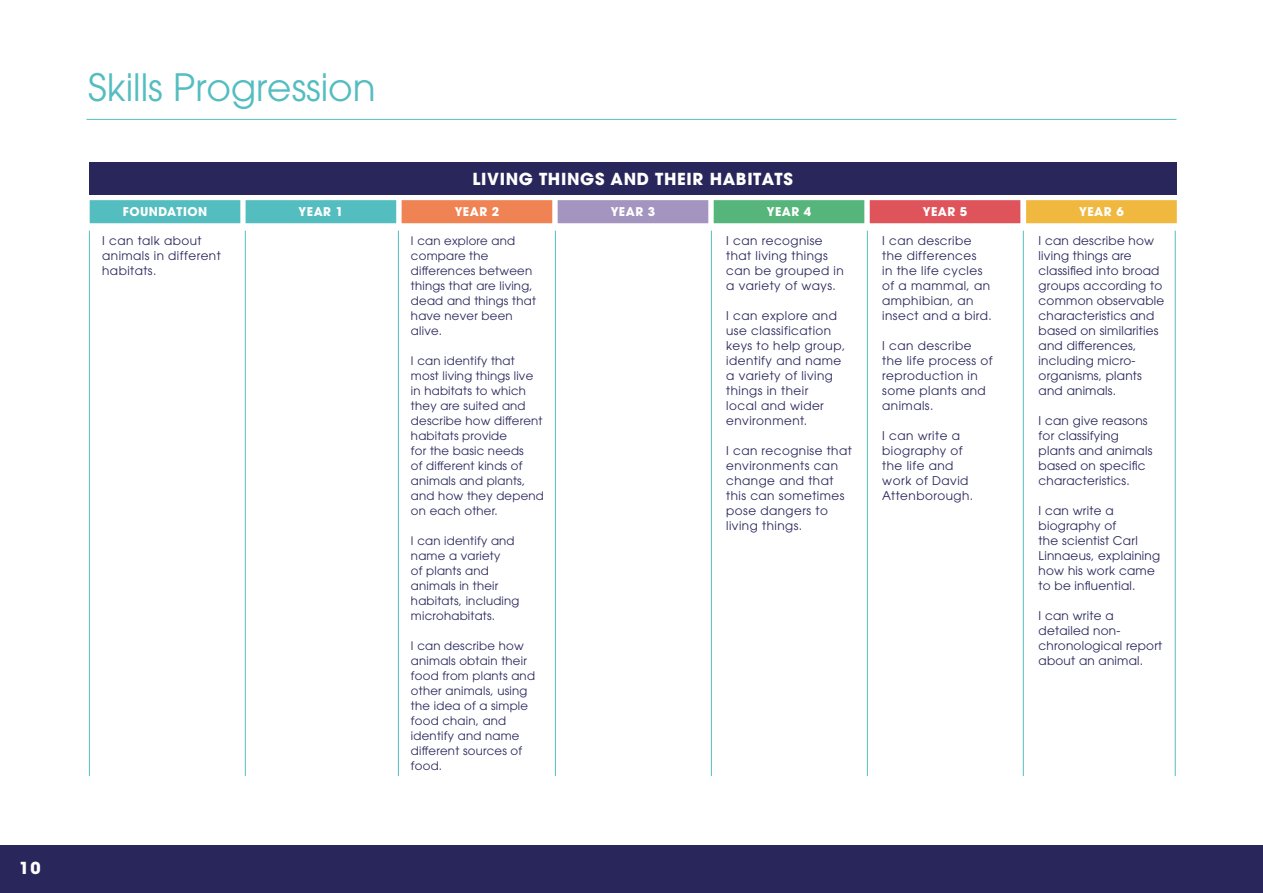
<style>
.page{position:relative;width:1263px;height:893px;background:#fff}
.page>*{position:absolute;margin:0;border:0;box-sizing:border-box;transform-origin:0 0}
.t1{font:37.5px "ITC Avant Garde Pro";color:#54bdc0}
.t2{font:700 16.5px "ITC Avant Garde Pro";letter-spacing:.04em;color:#fff}
.t3{font:12px/15px "ITC Avant Garde Pro";letter-spacing:.04em;color:#28265b}
.t4{font:12px/15px "ITC Avant Garde Pro";letter-spacing:.02em;color:#28265b}
.t5{font:700 12px "ITC Avant Garde Pro";letter-spacing:.04em;color:#fff}
.t6{font:11.7px/15px "ITC Avant Garde Pro";letter-spacing:.02em;color:#28265b}
</style>
<div class="page">
<div style="left:0;top:845px;width:1263px;height:48px;background:#28265b"></div>
<hr style="left:87px;top:119px;width:1089px;height:1px;background:#54bdc0">
<div style="left:246px;top:200px;width:150px;height:23px;background:#54bdc0;border:2px solid #54bdc0"></div>
<div style="left:90px;top:200px;width:150px;height:23px;background:#54bdc0;border:2px solid #54bdc0"></div>
<hr style="left:398px;top:231px;width:1px;height:545px;background:#54bdc0">
<hr style="left:555px;top:231px;width:1px;height:545px;background:#54bdc0">
<hr style="left:711px;top:231px;width:1px;height:545px;background:#54bdc0">
<hr style="left:867px;top:231px;width:1px;height:545px;background:#54bdc0">
<hr style="left:1023px;top:231px;width:1px;height:545px;background:#54bdc0">
<hr style="left:1175px;top:231px;width:1px;height:545px;background:#54bdc0">
<div style="left:402px;top:200px;width:150px;height:23px;background:#f08354;border:2px solid #f08354"></div>
<div style="left:558px;top:200px;width:150px;height:23px;background:#a394c0;border:2px solid #a394c0"></div>
<div style="left:714px;top:200px;width:150px;height:23px;background:#55b57a;border:2px solid #55b57a"></div>
<div style="left:870px;top:200px;width:150px;height:23px;background:#df535b;border:2px solid #df535b"></div>
<div style="left:1026px;top:200px;width:151px;height:23px;background:#f0b83f;border:2px solid #f0b83f"></div>
<div style="left:89px;top:162px;width:1087px;height:33px;background:#28265b"></div>
<hr style="left:245px;top:231px;width:1px;height:545px;background:#54bdc0">
<hr style="left:89px;top:231px;width:1px;height:545px;background:#54bdc0">
<h2 class="t2" style="left:19px;top:857px;width:23px">10</h2>
<h1 class="t1" style="left:88px;top:64px;width:289px">Skills Progression</h1>
<h2 class="t2" style="left:472px;top:168px;width:322px">LIVING THINGS AND THEIR HABITATS</h2>
<p class="t5" style="left:123px;top:204px;width:86px">FOUNDATION</p>
<p class="t5" style="left:299px;top:204px;width:46px">YEAR 1</p>
<p class="t5" style="left:455px;top:204px;width:46px">YEAR 2</p>
<p class="t5" style="left:611px;top:204px;width:46px">YEAR 3</p>
<p class="t5" style="left:767px;top:204px;width:46px">YEAR 4</p>
<p class="t5" style="left:923px;top:204px;width:46px">YEAR 5</p>
<p class="t5" style="left:1079px;top:204px;width:46px">YEAR 6</p>
<p class="t3" style="left:102px;top:233px;width:120px">I can talk about animals in different habitats.</p>
<p class="t6" style="left:411px;top:233px;width:126px">I can explore and compare the differences between things that are living, dead and things that have never been alive.</p>
<p class="t6" style="left:411px;top:353px;width:134px">I can identify that most living things live in habitats to which they are suited and describe how different habitats provide<br>for the basic needs<br>of different kinds of animals and plants, and how they depend on each other.</p>
<p class="t6" style="left:411px;top:533px;width:110px">I can identify and name a variety<br>of plants and animals in their habitats, including microhabitats.</p>
<p class="t6" style="left:411px;top:638px;width:126px">I can describe how animals obtain their food from plants and other animals, using the idea of a simple food chain, and identify and name different sources of food.</p>
<p class="t3" style="left:726px;top:233px;width:119px">I can recognise that living things can be grouped in a variety of ways.</p>
<p class="t3" style="left:726px;top:308px;width:121px">I can explore and use classification keys to help group, identify and name a variety of living things in their<br>local and wider environment.</p>
<p class="t3" style="left:726px;top:443px;width:127px">I can recognise that environments can change and that this can sometimes pose dangers to living things.</p>
<p class="t3" style="left:882px;top:233px;width:111px">I can describe the differences<br>in the life cycles of a mammal, an amphibian, an insect and a bird.</p>
<p class="t3" style="left:882px;top:338px;width:112px">I can describe the life process of reproduction in some plants and animals.</p>
<p class="t3" style="left:882px;top:428px;width:92px">I can write a biography of the life and work of David<br>Attenborough.</p>
<p class="t4" style="left:1039px;top:233px;width:127px">I can describe how living things are classified into broad groups according to common observable characteristics and based on similarities and differences, including micro&shy;organisms, plants and animals.</p>
<p class="t4" style="left:1039px;top:413px;width:115px">I can give reasons for classifying plants and animals based on specific characteristics.</p>
<p class="t4" style="left:1039px;top:503px;width:123px">I can write a biography of<br>the scientist Carl<br>Linnaeus, explaining how his work came to be influential.</p>
<p class="t4" style="left:1039px;top:608px;width:125px">I can write a detailed non&shy;chronological report about an animal.</p>
</div>
